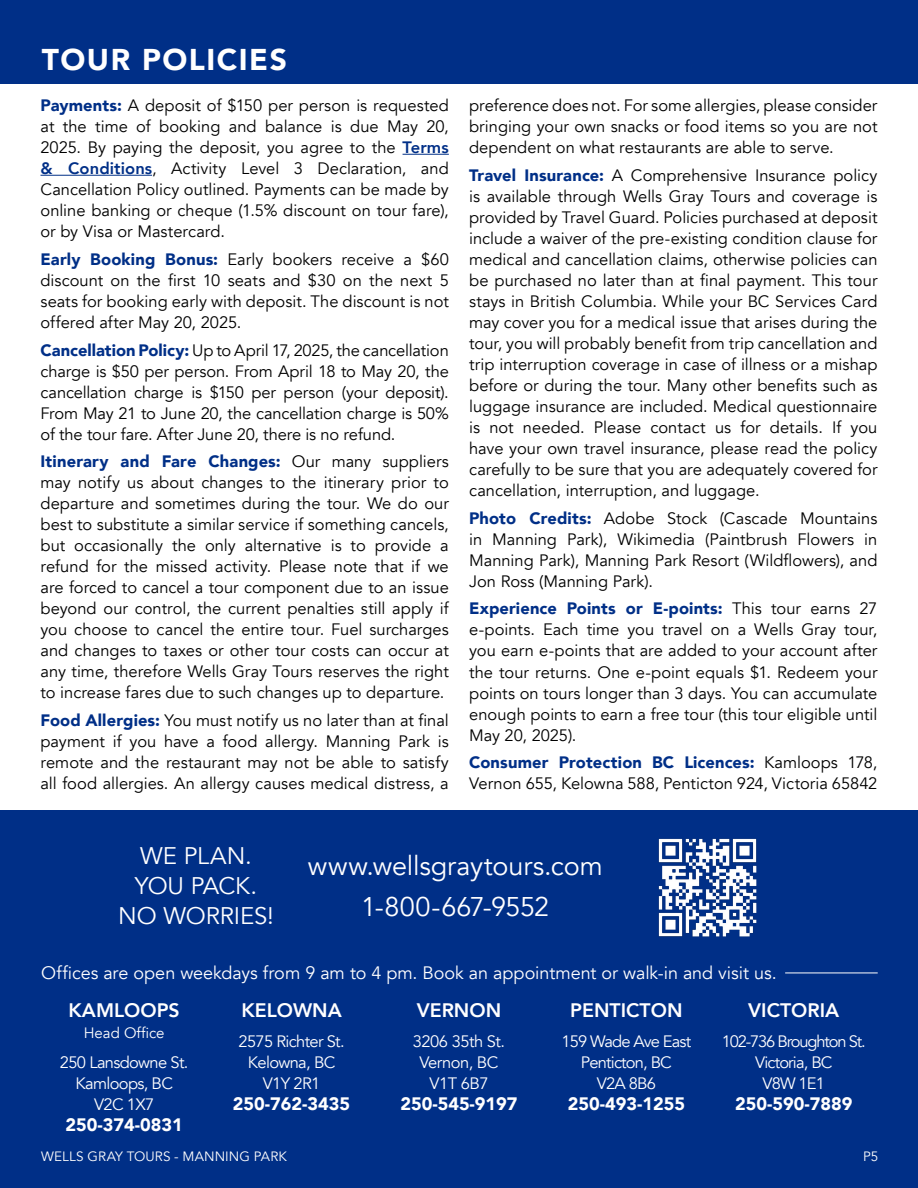
<style>
.page{position:relative;width:918px;height:1188px;background:#fff}
.page>*{position:absolute;margin:0;border:0;box-sizing:border-box;transform-origin:0 0}
.t1{font:900 30px "Avenir";letter-spacing:.05em;color:#fff}
.t2{font:27px/40.5px "Avenir";letter-spacing:-.005em;color:#fff;text-align:center}
.t3{font:24px/30px "Avenir";letter-spacing:-.005em;color:#fff;text-align:center}
.t4{font:800 19.5px "Avenir";color:#fff}
.t5{font:18px "Avenir";color:#fff}
.t6{font:900 18px "Avenir";color:#fff}
.t7{font:16.5px/21px "Avenir";color:#000;text-align:justify}
.t8{font:16.5px/21px "Avenir";letter-spacing:-.04em;color:#fff;text-align:center}
.t9{font:16.5px/21px "Avenir";letter-spacing:-.07em;color:#fff;text-align:center}
.t10{font:15px "Avenir";color:#fff}
.t11{font:13.5px "Avenir";letter-spacing:.01em;color:#fff}
.s1{font-weight:900;color:#002f87}
.s2{font-weight:800;color:#002f87}
</style>
<div class="page">
<div style="left:0;top:0;width:918px;height:84px;background:#002f87"></div>
<div style="left:0;top:811px;width:918px;height:377px;background:#002f87"></div>
<div style="left:0;top:810px;width:918px;height:378px;border:2px solid #002f87"></div>
<hr style="left:785px;top:973px;width:93px;height:1px;background:#fff">
<hr style="left:403px;top:154px;width:46px;height:1px;background:#002f87">
<hr style="left:40px;top:175px;width:112px;height:1px;background:#002f87">
<img style="left:658px;top:838px;width:99px;height:99px">
<h1 class="t1" style="left:42px;top:34px;width:247px">TOUR POLICIES</h1>
<p class="t7" style="left:40px;top:95px;width:410px"><span class="s1">Payments:</span> A deposit of $150 per person is requested at the time of booking and balance is due May 20, 2025. By paying the deposit, you agree to the <span class="s2">Terms &amp; Conditions</span>, Activity Level 3 Declaration, and Cancellation Policy outlined. Payments can be made by online banking or cheque (1.5% discount on tour fare), or by Visa or Mastercard.</p>
<p class="t7" style="left:40px;top:249px;width:410px"><span class="s1">Early Booking Bonus:</span> Early bookers receive a $60 discount on the first 10 seats and $30 on the next 5 seats for booking early with deposit. The discount is not offered after May 20, 2025.</p>
<p class="t7" style="left:40px;top:340px;width:410px"><span class="s1">Cancellation Policy:</span> Up to April 17, 2025, the cancellation charge is $50 per person. From April 18 to May 20, the cancellation charge is $150 per person (your deposit).<br>From May 21 to June 20, the cancellation charge is 50% of the tour fare. After June 20, there is no refund.</p>
<p class="t7" style="left:40px;top:451px;width:410px"><span class="s1">Itinerary and Fare Changes:</span> Our many suppliers may notify us about changes to the itinerary prior to departure and sometimes during the tour. We do our best to substitute a similar service if something cancels, but occasionally the only alternative is to provide a refund for the missed activity. Please note that if we are forced to cancel a tour component due to an issue beyond our control, the current penalties still apply if you choose to cancel the entire tour. Fuel surcharges and changes to taxes or other tour costs can occur at any time, therefore Wells Gray Tours reserves the right to increase fares due to such changes up to departure.</p>
<p class="t7" style="left:40px;top:710px;width:410px"><span class="s1">Food Allergies:</span> You must notify us no later than at final payment if you have a food allergy. Manning Park is remote and the restaurant may not be able to satisfy all food allergies. An allergy causes medical distress, a</p>
<p class="t7" style="left:469px;top:95px;width:410px">preference does not. For some allergies, please consider bringing your own snacks or food items so you are not dependent on what restaurants are able to serve.</p>
<p class="t7" style="left:469px;top:165px;width:410px"><span class="s1">Travel Insurance:</span> A Comprehensive Insurance policy is available through Wells Gray Tours and coverage is provided by Travel Guard. Policies purchased at deposit include a waiver of the pre-existing condition clause for medical and cancellation claims, otherwise policies can be purchased no later than at final payment. This tour stays in British Columbia. While your BC Services Card may cover you for a medical issue that arises during the tour, you will probably benefit from trip cancellation and trip interruption coverage in case of illness or a mishap before or during the tour. Many other benefits such as luggage insurance are included. Medical questionnaire is not needed. Please contact us for details. If you have your own travel insurance, please read the policy carefully to be sure that you are adequately covered for cancellation, interruption, and luggage.</p>
<p class="t7" style="left:469px;top:508px;width:410px"><span class="s1">Photo Credits:</span> Adobe Stock (Cascade Mountains in Manning Park), Wikimedia (Paintbrush Flowers in Manning Park), Manning Park Resort (Wildflowers), and Jon Ross (Manning Park).</p>
<p class="t7" style="left:469px;top:599px;width:410px"><span class="s1">Experience Points or E-points:</span> This tour earns 27 e-points. Each time you travel on a Wells Gray tour, you earn e-points that are added to your account after the tour returns. One e-point equals $1. Redeem your points on tours longer than 3 days. You can accumulate enough points to earn a free tour (this tour eligible until May 20, 2025).</p>
<p class="t7" style="left:469px;top:752px;width:410px"><span class="s1">Consumer Protection BC Licences:</span> Kamloops 178,<br>Vernon 655, Kelowna 588, Penticton 924, Victoria 65842</p>
<h3 class="t3" style="left:118px;top:841px;width:157px">WE PLAN.<br>YOU PACK.<br>NO WORRIES!</h3>
<h2 class="t2" style="left:308px;top:846px;width:297px">www.wellsgraytours.com<br>1-800-667-9552</h2>
<p class="t5" style="left:41px;top:962px;width:737px">Offices are open weekdays from 9 am to 4 pm. Book an appointment or walk-in and visit us.</p>
<p class="t4" style="left:69px;top:995px;width:113px">KAMLOOPS</p>
<p class="t10" style="left:84px;top:1024px;width:82px">Head Office</p>
<p class="t8" style="left:60px;top:1052px;width:130px">250 Lansdowne St.<br>Kamloops, BC<br>V2C 1X7</p>
<p class="t6" style="left:66px;top:1109px;width:119px">250-374-0831</p>
<p class="t4" style="left:241px;top:995px;width:102px">KELOWNA</p>
<p class="t8" style="left:238px;top:1031px;width:108px">2575 Richter St.<br>Kelowna, BC<br>V1Y 2R1</p>
<p class="t6" style="left:233px;top:1088px;width:119px">250-762-3435</p>
<p class="t4" style="left:417px;top:995px;width:86px">VERNON</p>
<p class="t8" style="left:413px;top:1031px;width:94px">3206 35th St.<br>Vernon, BC<br>V1T 6B7</p>
<p class="t6" style="left:400px;top:1088px;width:119px">250-545-9197</p>
<p class="t4" style="left:570px;top:995px;width:114px">PENTICTON</p>
<p class="t8" style="left:561px;top:1031px;width:131px">159 Wade Ave East<br>Penticton, BC<br>V2A 8B6</p>
<p class="t6" style="left:568px;top:1088px;width:119px">250-493-1255</p>
<p class="t4" style="left:748px;top:995px;width:93px">VICTORIA</p>
<p class="t9" style="left:722px;top:1031px;width:146px">102-736 Broughton St.<br>Victoria, BC<br>V8W 1E1</p>
<p class="t6" style="left:735px;top:1088px;width:119px">250-590-7889</p>
<p class="t11" style="left:41px;top:1148px;width:247px">WELLS GRAY TOURS - MANNING PARK</p>
<p class="t11" style="left:863px;top:1148px;width:17px">P5</p>
</div>
